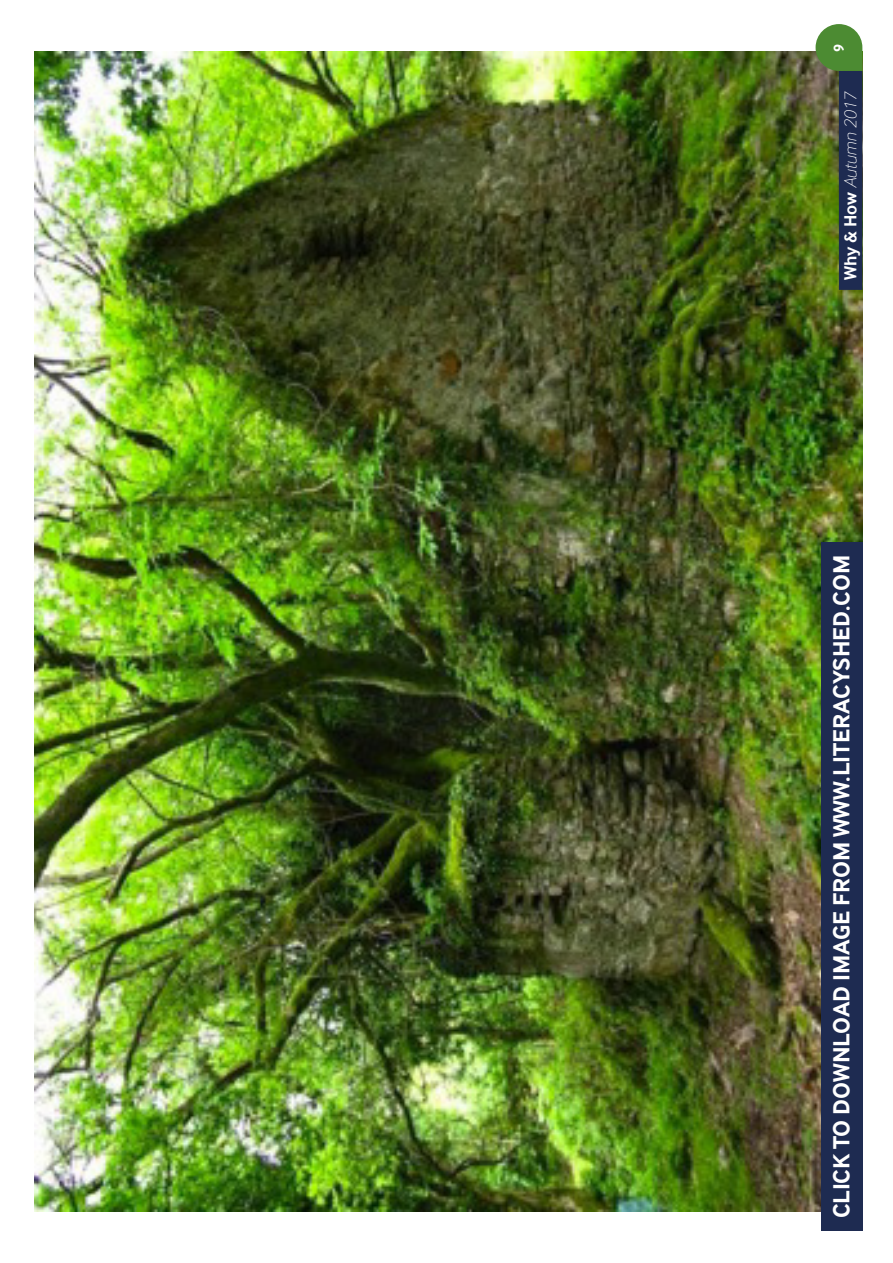
<style>
.page{position:relative;width:893px;height:1263px;background:#fff}
.page>*{position:absolute;margin:0;border:0;box-sizing:border-box;transform-origin:0 0}
.t1{font:700 24px "Inter Face";color:#fff}
.t2{font:italic 100 18px "Inter Face";color:#fff}
.t3{font:700 15px "Inter Face";color:#fff}
.s1{font-weight:700;font-style:normal}
</style>
<div class="page">
<img style="left:35px;top:51px;width:827px;height:1161px">
<div style="left:821px;top:542px;width:41px;height:689px;background:#1e2b51"></div>
<div style="left:840px;top:72px;width:22px;height:217px;background:#1e2b51"></div>
<div style="left:839px;top:71px;width:23px;height:219px;border:2px solid #1e2b51"></div>
<svg style="left:816px;top:24px;width:46px;height:47px;background:#609549"></svg>
<p class="t3" style="left:830px;top:52px;width:10px;rotate:-90deg">9</p>
<p class="t2" style="left:840px;top:280px;width:190px;rotate:-90deg"><span class="s1">Why &amp; How</span> Autumn 2017</p>
<p class="t1" style="left:828px;top:1218px;width:665px;rotate:-90deg">CLICK TO DOWNLOAD IMAGE FROM WWW.LITERACYSHED.COM</p>
</div>
